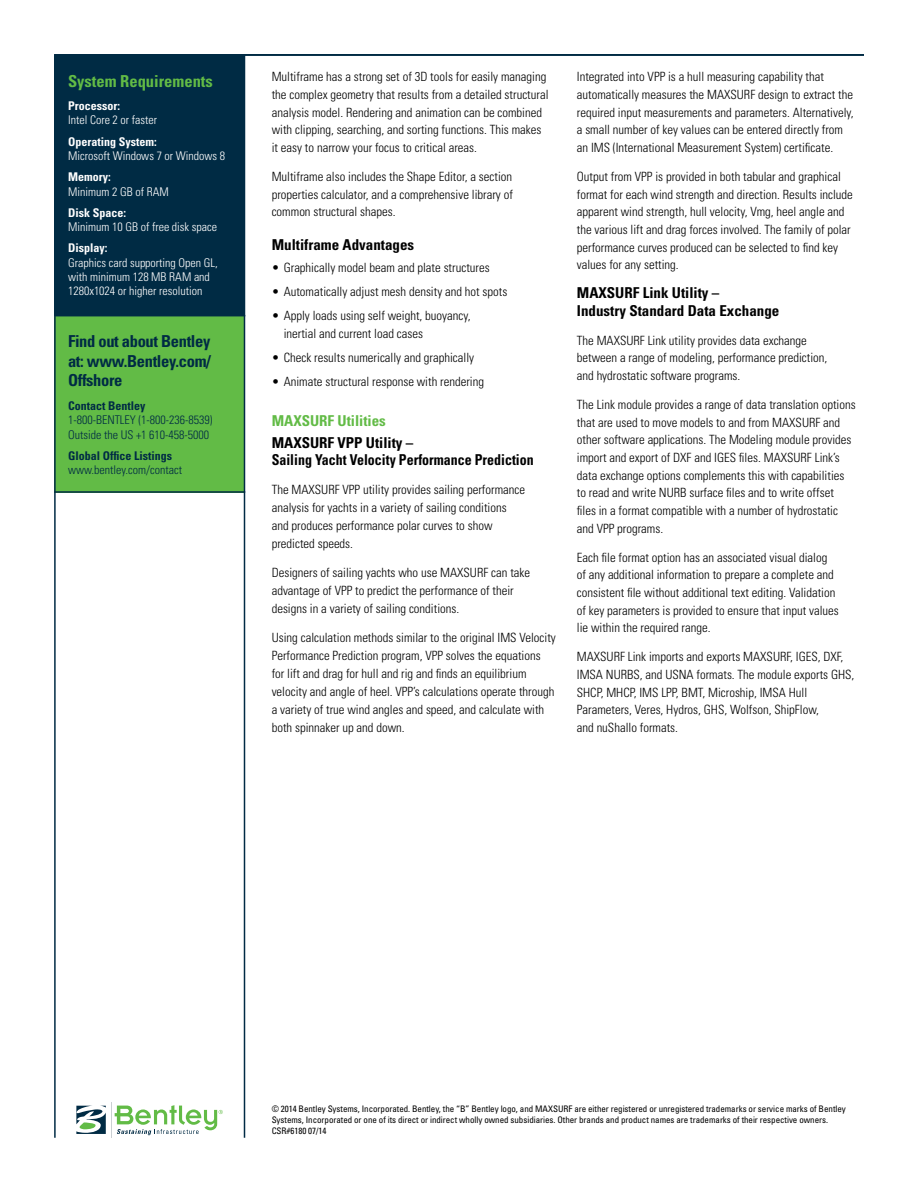
<style>
.page{position:relative;width:918px;height:1188px;background:#fff}
.page>*{position:absolute;margin:0;border:0;box-sizing:border-box;transform-origin:0 0}
.t1{font:700 condensed 16.5px/19.8px "Univers";letter-spacing:-.02em;color:#002b44;text-align:justify}
.t2{font:700 condensed 16.5px "Univers";color:#62bb46}
.t3{font:700 condensed 15px/16.5px "Univers";color:#000}
.t4{font:700 condensed 15px "Univers";color:#62bb46}
.t5{font:300 condensed 12.75px/17.7px "Univers";color:#000}
.t6{font:300 condensed 12px/14.4px "Univers";color:#fff}
.t7{font:300 condensed 12px/14.4px "Univers";color:#002b44}
.t8{font:700 condensed 12px "Univers";color:#fff}
.t9{font:700 condensed 12px "Univers";color:#002b44}
.t10{font:condensed 9px/10.8px "Univers";letter-spacing:-.005em;color:#000}
</style>
<div class="page">
<hr style="left:111px;top:1102px;width:1px;height:36px;background:#cacfd3">
<svg style="left:76px;top:1106px;width:30px;height:28px"></svg>
<svg style="left:115px;top:1105px;width:108px;height:30px"></svg>
<div style="left:55px;top:195px;width:190px;height:297px;background:#62bb46"></div>
<hr style="left:54px;top:491px;width:191px;height:2px;background:#002b44">
<hr style="left:244px;top:55px;width:1px;height:1083px;background:#002b44">
<hr style="left:54px;top:54px;width:2px;height:1084px;background:#002b44">
<hr style="left:55px;top:54px;width:809px;height:2px;background:#002b44">
<div style="left:55px;top:56px;width:190px;height:260px;background:#002b44"></div>
<p class="t2" style="left:68px;top:71px;width:146px">System Requirements</p>
<p class="t8" style="left:68px;top:98px;width:53px">Processor:</p>
<p class="t6" style="left:68px;top:113px;width:91px">Intel Core 2 or faster</p>
<p class="t8" style="left:68px;top:134px;width:90px">Operating System:</p>
<p class="t6" style="left:68px;top:149px;width:159px">Microsoft Windows 7 or Windows 8</p>
<p class="t8" style="left:68px;top:169px;width:44px">Memory:</p>
<p class="t6" style="left:68px;top:184px;width:102px">Minimum 2 GB of RAM</p>
<p class="t8" style="left:68px;top:205px;width:59px">Disk Space:</p>
<p class="t6" style="left:68px;top:220px;width:151px">Minimum 10 GB of free disk space</p>
<p class="t8" style="left:68px;top:241px;width:41px">Display:</p>
<p class="t6" style="left:68px;top:255px;width:151px">Graphics card supporting Open GL, with minimum 128 MB RAM and<br>1280x1024 or higher resolution</p>
<p class="t1" style="left:68px;top:331px;width:144px">Find out about Bentley at: www.Bentley.com/ Offshore</p>
<p class="t9" style="left:68px;top:398px;width:79px">Contact Bentley</p>
<p class="t7" style="left:68px;top:413px;width:146px">1-800-BENTLEY (1-800-236-8539)<br>Outside the US +1 610-458-5000</p>
<p class="t9" style="left:68px;top:448px;width:105px">Global Office Listings</p>
<p class="t7" style="left:68px;top:463px;width:116px">www.bentley.com/contact</p>
<p class="t5" style="left:272px;top:68px;width:278px">Multiframe has a strong set of 3D tools for easily managing the complex geometry that results from a detailed structural analysis model. Rendering and animation can be combined with clipping, searching, and sorting functions. This makes it easy to narrow your focus to critical areas.</p>
<p class="t5" style="left:272px;top:168px;width:243px;text-align:justify">Multiframe also includes the Shape Editor, a section properties calculator, and a comprehensive library of common structural shapes.</p>
<p class="t3" style="left:272px;top:237px;width:144px">Multiframe Advantages</p>
<p class="t5" style="left:272px;top:259px;width:220px">• Graphically model beam and plate structures</p>
<p class="t5" style="left:272px;top:283px;width:237px">• Automatically adjust mesh density and hot spots</p>
<p class="t5" style="left:284px;top:306px;width:188px;text-indent:-12px">• Apply loads using self weight, buoyancy, inertial and current load cases</p>
<p class="t5" style="left:272px;top:349px;width:204px">• Check results numerically and graphically</p>
<p class="t5" style="left:272px;top:373px;width:214px">• Animate structural response with rendering</p>
<p class="t4" style="left:272px;top:411px;width:116px">Maxsurf Utilities</p>
<p class="t3" style="left:272px;top:435px;width:22px">MAXSURF</p>
<p class="t3" style="left:272px;top:435px;width:264px;text-indent:66px">VPP Utility –<br>Sailing Yacht Velocity Performance Prediction</p>
<p class="t5" style="left:272px;top:480px;width:255px">The Maxsurf VPP utility provides sailing performance analysis for yachts in a variety of sailing conditions and produces performance polar curves to show predicted speeds.</p>
<p class="t5" style="left:272px;top:564px;width:260px">Designers of sailing yachts who use Maxsurf can take advantage of VPP to predict the performance of their designs in a variety of sailing conditions.</p>
<p class="t5" style="left:272px;top:629px;width:286px">Using calculation methods similar to the original IMS Velocity Performance Prediction program, VPP solves the equations for lift and drag for hull and rig and finds an equilibrium velocity and angle of heel. VPP’s calculations operate through a variety of true wind angles and speed, and calculate with both spinnaker up and down.</p>
<p class="t5" style="left:577px;top:68px;width:278px">Integrated into VPP is a hull measuring capability that automatically measures the Maxsurf design to extract the required input measurements and parameters. Alternatively, a small number of key values can be entered directly from an IMS (International Measurement System) certificate.</p>
<p class="t5" style="left:577px;top:168px;width:278px">Output from VPP is provided in both tabular and graphical format for each wind strength and direction. Results include apparent wind strength, hull velocity, Vmg, heel angle and the various lift and drag forces involved. The family of polar performance curves produced can be selected to find key values for any setting.</p>
<p class="t3" style="left:577px;top:284px;width:22px">MAXSURF</p>
<p class="t3" style="left:577px;top:284px;width:204px;line-height:17.7px;text-align:center">Link Utility –<br>Industry Standard Data Exchange</p>
<p class="t5" style="left:577px;top:331px;width:252px">The MAXSURF Link utility provides data exchange between a range of modeling, performance prediction, and hydrostatic software programs.</p>
<p class="t5" style="left:577px;top:396px;width:280px">The Link module provides a range of data translation options that are used to move models to and from Maxsurf and other software applications. The Modeling module provides import and export of DXF and IGES files. MAXSURF Link’s data exchange options complements this with capabilities to read and write NUR B surface files and to write offset files in a format compatible with a number of hydrostatic and VPP programs.</p>
<p class="t5" style="left:577px;top:548px;width:263px">Each file format option has an associated visual dialog of any additional information to prepare a complete and consistent file without additional text editing. Validation of key parameters is provided to ensure that input values lie within the required range.</p>
<p class="t5" style="left:577px;top:648px;width:279px">MAXSURF Link imports and exports Maxsurf, IGES, DXF, IMSA NURBS, and USNA formats. The module exports GHS, SHCP, MHCP, IMS LPP, BMT, Microship, IMSA Hull Parameters, Veres, Hydros, GHS, Wolfson, ShipFlow,<br>and nuShallo formats.</p>
<p class="t10" style="left:272px;top:1104px;width:277px">© 2014 Bentley Systems, Incorporated. Bentley, the “B” Bentley logo, and MAXSURF</p>
<p class="t10" style="left:272px;top:1104px;width:576px;text-indent:303px">are either registered or unregistered trademarks or service marks of Bentley<br>Systems, Incorporated or one of its direct or indirect wholly owned subsidiaries. Other brands and product names are trademarks of their respective owners.<br>CSR#6180 07/14</p>
</div>
